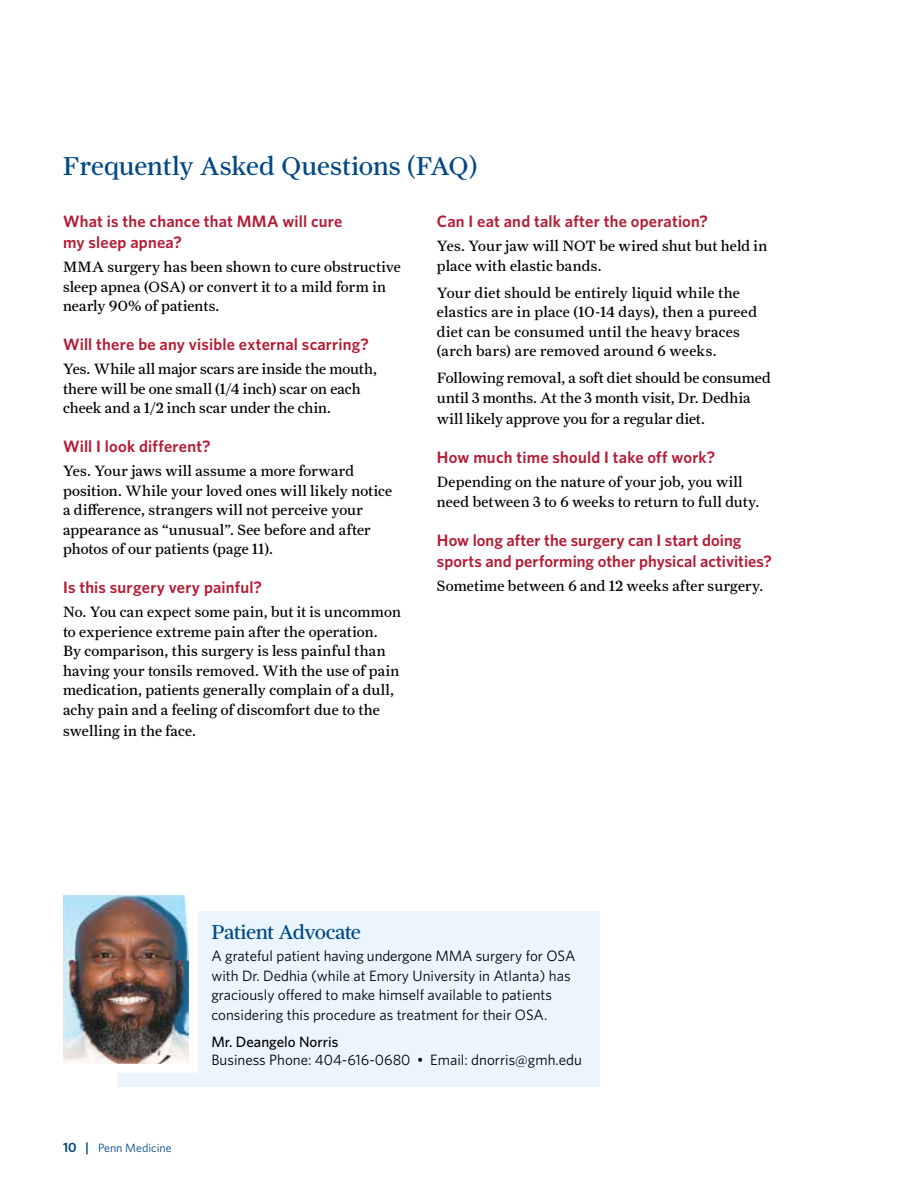
<style>
.page{position:relative;width:918px;height:1188px;background:#fff}
.page>*{position:absolute;margin:0;border:0;box-sizing:border-box;transform-origin:0 0}
.t1{font:27px "Farnham Headline";letter-spacing:.02em;color:#004785}
.t2{font:21px "Farnham Headline";letter-spacing:-.005em;color:#004785}
.t3{font:600 16.5px/21px "Whitney";letter-spacing:.01em;color:#b61b34}
.t4{font:15px/19.5px "Farnham Text";letter-spacing:.01em;color:#000}
.t5{font:15px/19.5px "Whitney";color:#000}
.t6{font:500 15px "Whitney";color:#000}
.t7{font:12px "Whitney";color:#004785}
.s1{font-weight:600;font-size:13.5px}
</style>
<div class="page">
<div style="left:117px;top:912px;width:482px;height:175px;background:#eaf5fe"></div>
<img style="left:63px;top:894px;width:139px;height:179px">
<h1 class="t1" style="left:63px;top:151px;width:416px">Frequently Asked Questions (FAQ)</h1>
<p class="t3" style="left:63px;top:210px;width:281px">What is the chance that MMA will cure my sleep apnea?</p>
<p class="t4" style="left:63px;top:257px;width:339px">MMA surgery has been shown to cure obstructive sleep apnea (OSA) or convert it to a mild form in nearly 90% of patients.</p>
<p class="t3" style="left:63px;top:333px;width:307px">Will there be any visible external scarring?</p>
<p class="t4" style="left:63px;top:359px;width:315px">Yes. While all major scars are inside the mouth, there will be one small (1/4 inch) scar on each cheek and a 1/2 inch scar under the chin.</p>
<p class="t3" style="left:63px;top:435px;width:149px">Will I look different?</p>
<p class="t4" style="left:63px;top:461px;width:331px">Yes. Your jaws will assume a more forward position. While your loved ones will likely notice a difference, strangers will not perceive your appearance as “unusual”. See before and after photos of our patients (page 11).</p>
<p class="t3" style="left:63px;top:576px;width:201px">Is this surgery very painful?</p>
<p class="t4" style="left:63px;top:602px;width:339px">No. You can expect some pain, but it is uncommon to experience extreme pain after the operation.<br>By comparison, this surgery is less painful than having your tonsils removed. With the use of pain medication, patients generally complain of a dull, achy pain and a feeling of discomfort due to the</p>
<p class="t4" style="left:63px;top:721px;width:134px">swelling in the face.</p>
<p class="t3" style="left:437px;top:210px;width:273px">Can I eat and talk after the operation?</p>
<p class="t4" style="left:437px;top:236px;width:332px">Yes. Your jaw will NOT be wired shut but held in place with elastic bands.</p>
<p class="t4" style="left:437px;top:283px;width:322px">Your diet should be entirely liquid while the elastics are in place (10-14 days), then a pureed diet can be consumed until the heavy braces (arch bars) are removed around 6 weeks.</p>
<p class="t4" style="left:437px;top:368px;width:335px">Following removal, a soft diet should be consumed until 3 months. At the 3 month visit, Dr. Dedhia</p>
<p class="t4" style="left:437px;top:409px;width:270px">will likely approve you for a regular diet.</p>
<p class="t3" style="left:437px;top:446px;width:280px">How much time should I take off work?</p>
<p class="t4" style="left:437px;top:472px;width:324px">Depending on the nature of your job, you will need between 3 to 6 weeks to return to full duty.</p>
<p class="t3" style="left:437px;top:529px;width:337px;line-height:21.6px">How long after the surgery can I start doing sports and performing other physical activities?</p>
<p class="t4" style="left:437px;top:576px;width:328px">Sometime between 6 and 12 weeks after surgery.</p>
<p class="t7" style="left:63px;top:1141px;width:110px"><span class="s1">10 |</span> Penn Medicine</p>
<h2 class="t2" style="left:211px;top:920px;width:151px">Patient Advocate</h2>
<p class="t5" style="left:211px;top:946px;width:366px">A grateful patient having undergone MMA surgery for OSA with Dr. Dedhia (while at Emory University in Atlanta) has graciously offered to make himself available to patients considering this procedure as treatment for their OSA.</p>
<p class="t6" style="left:211px;top:1032px;width:129px">Mr. Deangelo Norris</p>
<p class="t5" style="left:211px;top:1049px;width:372px">Business Phone: 404-616-0680 • Email: dnorris@gmh.edu</p>
</div>
